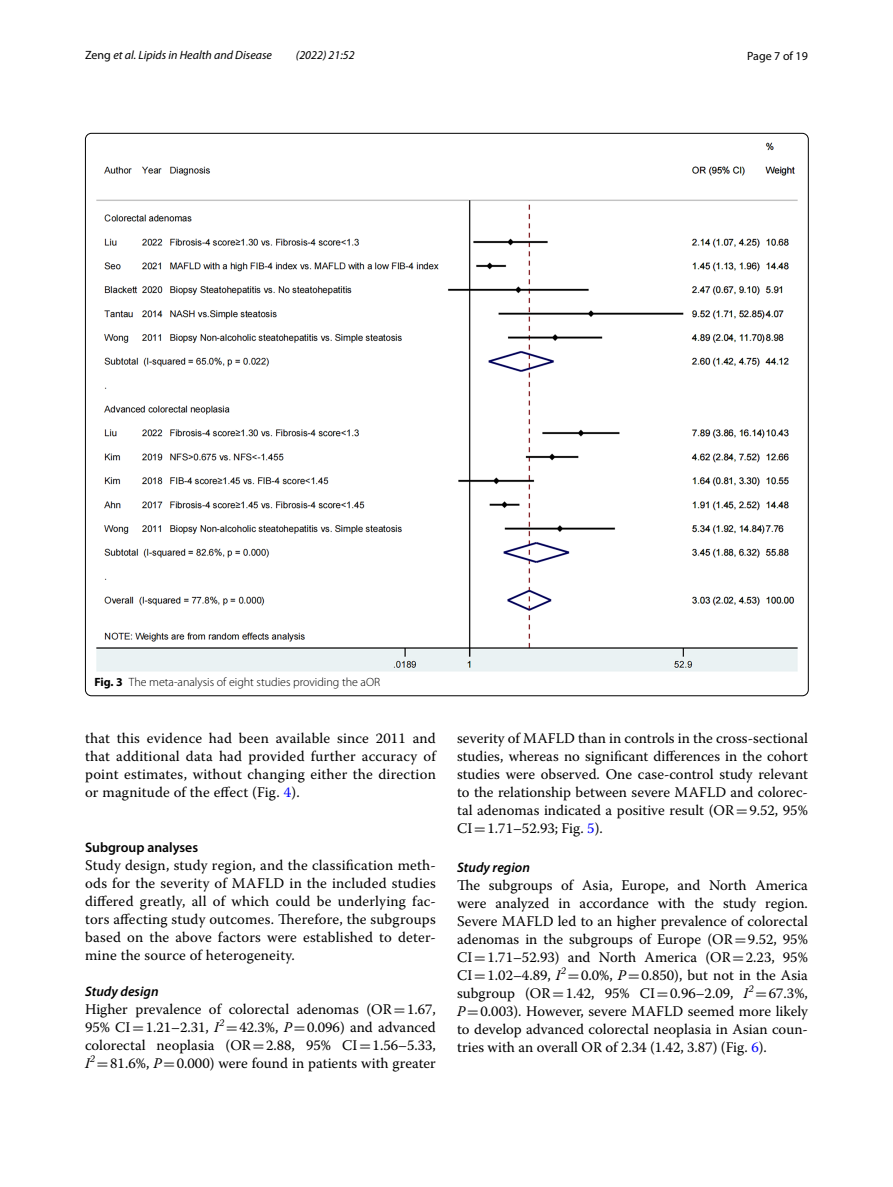
<style>
.page{position:relative;width:893px;height:1187px;background:#fff}
.page>*{position:absolute;margin:0;border:0;box-sizing:border-box;transform-origin:0 0}
.t1{font:14.7px/18px "Warnock Pro";letter-spacing:.005em;color:#000;text-align:justify}
.t2{font:italic 600 13.8px "Myriad Pro";color:#000}
.t3{font:600 13.8px "Myriad Pro";color:#000}
.t4{font:300 12px "Myriad Pro";color:#000}
.t5{font:italic 12px "Myriad Pro";color:#000}
.t6{font:12px "Myriad Pro";color:#000}
.s1{font-style:normal}
.s2{font-weight:700}
.s3{color:#00f}
.s4{font-family:"MTSY"}
.s5{font-style:italic}
</style>
<div class="page">
<img style="left:97px;top:142px;width:700px;height:529px">
<p class="t5" style="left:85px;top:48px;width:188px"><span class="s1">Zeng</span> et al. Lipids in Health and Disease</p>
<p class="t5" style="left:296px;top:48px;width:60px">(2022) 21:52</p>
<p class="t6" style="left:747px;top:48px;width:62px">Page 7 of 19</p>
<p class="t4" style="left:94px;top:675px;width:287px"><span class="s2">Fig. 3</span> The meta-analysis of eight studies providing the aOR</p>
<p class="t1" style="left:85px;top:729px;width:352px">that this evidence had been available since 2011 and that additional data had provided further accuracy of point estimates, without changing either the direction or magnitude of the effect (Fig. <span class="s3">4</span>).</p>
<p class="t3" style="left:85px;top:838px;width:115px">Subgroup analyses</p>
<p class="t1" style="left:85px;top:855px;width:352px">Study design, study region, and the classification meth&shy;ods for the severity of MAFLD in the included studies differed greatly, all of which could be underlying fac&shy;tors affecting study outcomes. Therefore, the subgroups based on the above factors were established to deter&shy;mine the source of heterogeneity.</p>
<p class="t2" style="left:85px;top:982px;width:75px">Study design</p>
<p class="t1" style="left:85px;top:999px;width:352px">Higher prevalence of colorectal adenomas (OR<span class="s4">=</span>1.67, 95% CI<span class="s4">=</span>1.21–2.31, <span class="s5">I</span><sup>2</sup> <span class="s4">=</span>42.3%, <span class="s5">P</span><span class="s4">=</span>0.096) and advanced colorectal neoplasia (OR<span class="s4">=</span>2.88, 95% CI<span class="s4">=</span>1.56–5.33, <span class="s5">I</span><sup>2</sup> <span class="s4">=</span>81.6%, <span class="s5">P</span><span class="s4">=</span>0.000) were found in patients with greater</p>
<p class="t1" style="left:457px;top:729px;width:352px">severity of MAFLD than in controls in the cross-sectional studies, whereas no significant differences in the cohort studies were observed. One case-control study relevant to the relationship between severe MAFLD and colorec&shy;tal adenomas indicated a positive result (OR<span class="s4">=</span>9.52, 95% CI<span class="s4">=</span>1.71–52.93; Fig. <span class="s3">5</span>).</p>
<p class="t2" style="left:457px;top:858px;width:74px">Study region</p>
<p class="t1" style="left:457px;top:875px;width:352px">The subgroups of Asia, Europe, and North America were analyzed in accordance with the study region.<br>Severe MAFLD led to an higher prevalence of colorectal adenomas in the subgroups of Europe (OR<span class="s4">=</span>9.52, 95% CI<span class="s4">=</span>1.71–52.93) and North America (OR<span class="s4">=</span>2.23, 95% CI<span class="s4">=</span>1.02–4.89, <span class="s5">I</span><sup>2</sup> <span class="s4">=</span>0.0%, <span class="s5">P</span><span class="s4">=</span>0.850), but not in the Asia subgroup (OR<span class="s4">=</span>1.42, 95% CI<span class="s4">=</span>0.96–2.09, <span class="s5">I</span><sup>2</sup> <span class="s4">=</span>67.3%, <span class="s5">P</span><span class="s4">=</span>0.003). However, severe MAFLD seemed more likely to develop advanced colorectal neoplasia in Asian coun&shy;tries with an overall OR of 2.34 (1.42, 3.87) (Fig. <span class="s3">6</span>).</p>
</div>
